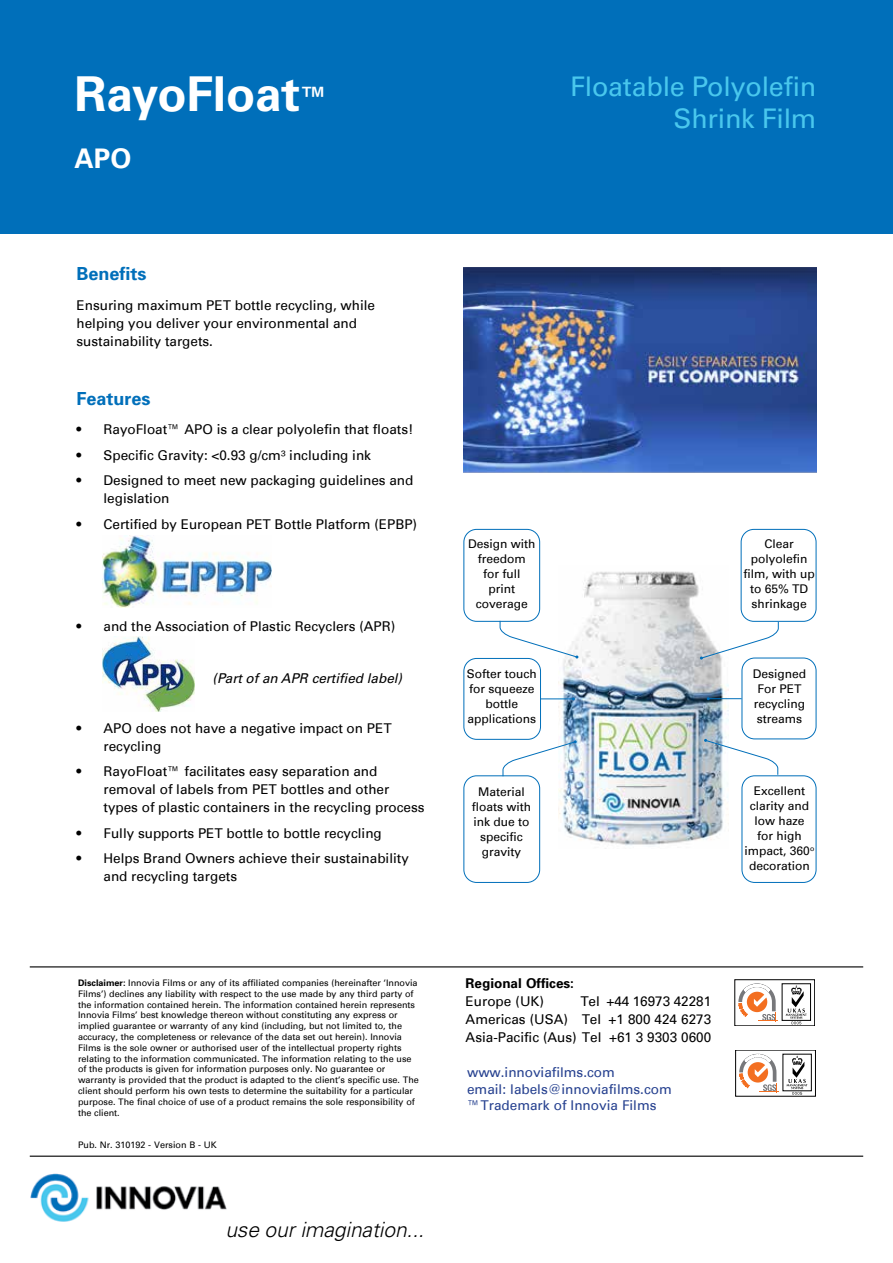
<style>
.page{position:relative;width:893px;height:1263px;background:#fff}
.page>*{position:absolute;margin:0;border:0;box-sizing:border-box;transform-origin:0 0}
.t1{font:700 48px "Univers LT Std";letter-spacing:-.005em;color:#fff}
.t2{font:27px/31.5px "Univers LT Std";letter-spacing:-.01em;color:#49c7ed;text-align:right}
.t3{font:700 27px "Univers LT Std";color:#fff}
.t4{font:italic 300 21px "Univers LT Std";letter-spacing:-.005em;color:#000}
.t5{font:700 18px "Univers";color:#006fba}
.t6{font:13.5px/18px "Univers";color:#000}
.t7{font:13.5px/16.5px "Univers";color:#25408f}
.t8{font:italic 13.5px "Univers LT Std";color:#000}
.t9{font:700 13.5px "Univers";color:#000}
.t10{font:12px/15px "Univers";color:#000;text-align:center}
.t11{font:9px/10.8px "Univers";color:#000}
.s1{font-size:28.05px}
.s2{font-weight:700}
</style>
<div class="page">
<div style="left:463px;top:658px;width:78px;height:82px;border:1px solid #006fba;border-radius:13px"></div>
<div style="left:735px;top:979px;width:80px;height:47px;border:1px solid #000"></div>
<svg style="left:738px;top:983px;width:40px;height:39px"></svg>
<div style="left:782px;top:983px;width:29px;height:37px;border:1px solid #000"></div>
<svg style="left:786px;top:985px;width:21px;height:39px"></svg>
<svg style="left:756px;top:1053px;width:56px;height:40px"></svg>
<div style="left:735px;top:1050px;width:81px;height:46px;border:1px solid #000"></div>
<svg style="left:739px;top:1054px;width:40px;height:38px"></svg>
<svg style="left:787px;top:1056px;width:20px;height:39px"></svg>
<hr style="left:30px;top:966px;width:833px;height:1px;background:#000">
<div style="left:0;top:0;width:893px;height:234px;background:#006fba"></div>
<hr style="left:30px;top:1155px;width:833px;height:2px;background:#000">
<img style="left:30px;top:1173px;width:197px;height:49px">
<img style="left:102px;top:535px;width:169px;height:72px">
<img style="left:103px;top:636px;width:91px;height:76px">
<img style="left:463px;top:268px;width:353px;height:204px">
<img style="left:558px;top:571px;width:170px;height:278px">
<div style="left:463px;top:529px;width:77px;height:93px;border:1px solid #006fba;border-radius:13px"></div>
<div style="left:741px;top:529px;width:75px;height:93px;border:1px solid #006fba;border-radius:13px"></div>
<div style="left:742px;top:658px;width:74px;height:81px;border:1px solid #006fba;border-radius:13px"></div>
<div style="left:742px;top:775px;width:74px;height:108px;border:1px solid #006fba;border-radius:13px"></div>
<div style="left:463px;top:775px;width:77px;height:108px;border:1px solid #006fba;border-radius:13px"></div>
<svg style="left:499px;top:620px;width:79px;height:38px"></svg>
<hr style="left:540px;top:698px;width:33px;height:1px;background:#006fba">
<hr style="left:708px;top:698px;width:34px;height:1px;background:#006fba">
<svg style="left:502px;top:740px;width:75px;height:37px"></svg>
<svg style="left:704px;top:739px;width:74px;height:36px"></svg>
<svg style="left:700px;top:621px;width:79px;height:38px"></svg>
<h1 class="t1" style="left:75px;top:66px;width:255px">RayoFloat<span class="s1">™</span></h1>
<h2 class="t3" style="left:75px;top:143px;width:58px">APO</h2>
<h3 class="t5" style="left:77px;top:263px;width:72px">Benefits</h3>
<h3 class="t6" style="left:77px;top:296px;width:300px">Ensuring maximum PET bottle recycling, while helping you deliver your environmental and sustainability targets.</h3>
<h3 class="t5" style="left:77px;top:388px;width:76px">Features</h3>
<h3 class="t6" style="left:77px;top:421px;width:338px">• RayoFloat™ APO is a clear polyolefin that floats!</h3>
<h3 class="t6" style="left:77px;top:446px;width:296px">• Specific Gravity: &lt;0.93 g/cm³ including ink</h3>
<h3 class="t6" style="left:104px;top:472px;width:311px;text-indent:-27px">• Designed to meet new packaging guidelines and legislation</h3>
<h3 class="t6" style="left:77px;top:515px;width:342px">• Certified by European PET Bottle Platform (EPBP)</h3>
<h3 class="t6" style="left:77px;top:617px;width:320px">• and the Association of Plastic Recyclers (APR)</h3>
<h3 class="t8" style="left:213px;top:670px;width:191px">(Part of an APR certified label)</h3>
<h3 class="t6" style="left:104px;top:719px;width:290px;text-indent:-27px">• APO does not have a negative impact on PET recycling</h3>
<h3 class="t6" style="left:104px;top:763px;width:323px;text-indent:-27px">• RayoFloat™ facilitates easy separation and removal of labels from PET bottles and other types of plastic containers in the recycling process</h3>
<h3 class="t6" style="left:77px;top:824px;width:307px">• Fully supports PET bottle to bottle recycling</h3>
<h3 class="t6" style="left:104px;top:850px;width:307px;text-indent:-27px">• Helps Brand Owners achieve their sustainability and recycling targets</h3>
<p class="t11" style="left:78px;top:978px;width:342px"><span class="s2">Disclaimer:</span> Innovia Films or any of its affiliated companies (hereinafter ‘Innovia Films’) declines any liability with respect to the use made by any third party of the information contained herein. The information contained herein represents Innovia Films’ best knowledge thereon without constituting any express or implied guarantee or warranty of any kind (including, but not limited to, the accuracy, the completeness or relevance of the data set out herein). Innovia Films is the sole owner or authorised user of the intellectual property rights relating to the information communicated. The information relating to the use of the products is given for information purposes only. No guarantee or warranty is provided that the product is adapted to the client’s specific use. The client should perform his own tests to determine the suitability for a particular purpose. The final choice of use of a product remains the sole responsibility of the client.</p>
<p class="t11" style="left:78px;top:1140px;width:140px">Pub. Nr. 310192 - Version B - UK</p>
<h3 class="t4" style="left:225px;top:1217px;width:200px">use our imagination...</h3>
<h2 class="t2" style="left:570px;top:71px;width:248px">Floatable Polyolefin<br>Shrink Film</h2>
<h3 class="t10" style="left:468px;top:536px;width:69px">Design with freedom<br>for full<br>print coverage</h3>
<h3 class="t10" style="left:467px;top:666px;width:71px">Softer touch for squeeze bottle applications</h3>
<h3 class="t10" style="left:472px;top:784px;width:61px">Material floats with ink due to specific gravity</h3>
<h3 class="t10" style="left:743px;top:536px;width:73px">Clear polyolefin film, with up to 65% TD shrinkage</h3>
<h3 class="t10" style="left:753px;top:666px;width:55px">Designed<br>For PET recycling streams</h3>
<h3 class="t10" style="left:745px;top:784px;width:71px">Excellent clarity and low haze<br>for high impact, 360<sup>o </sup>decoration</h3>
<h3 class="t9" style="left:466px;top:975px;width:110px">Regional Offices:</h3>
<h3 class="t6" style="left:466px;top:992px;width:80px">Europe (UK)</h3>
<h3 class="t6" style="left:466px;top:992px;width:247px;text-align:justify;text-indent:115px">Tel +44 16973 42281<br>Americas (USA) Tel +1 800 424 6273<br>Asia-Pacific (Aus) Tel +61 3 9303 0600</h3>
<h3 class="t7" style="left:467px;top:1064px;width:206px">www.innoviafilms.com<br>email: labels@innoviafilms.com ™Trademark of Innovia Films</h3>
</div>
